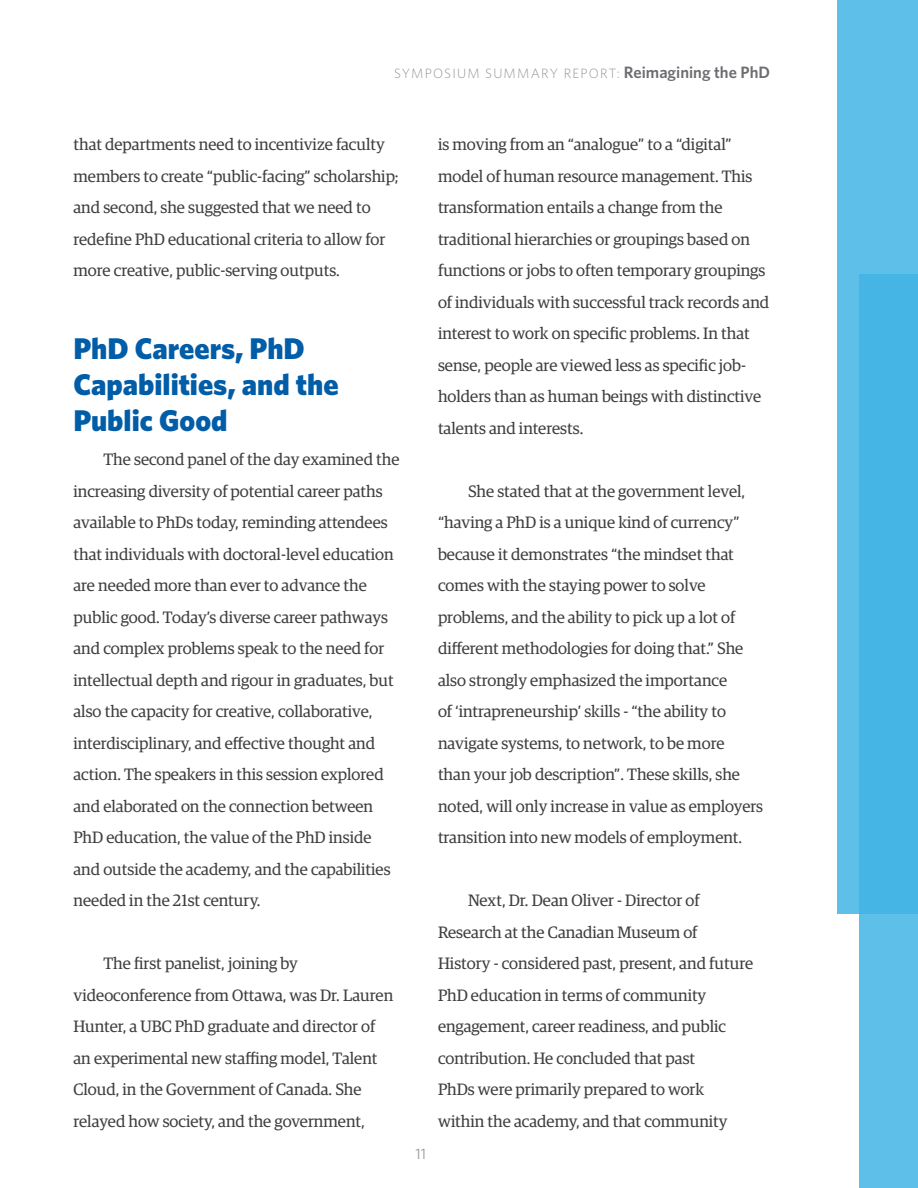
<style>
.page{position:relative;width:918px;height:1188px;background:#fff}
.page>*{position:absolute;margin:0;border:0;box-sizing:border-box;transform-origin:0 0}
.Header_1{font:900 30px/36px "Whitney";color:#015da7}
.Paragraph_1{font:16.5px/31.5px "Guardian Egyp";color:#3e3e3f}
.t1{font:15px "Whitney";color:#939598}
.t2{font:300 13.5px "Whitney";letter-spacing:.09em;color:#939598}
.s1{font-weight:600;font-size:16.5px;color:#6c6d70}
</style>
<div class="page">
<div style="left:837px;top:0;width:81px;height:913px;background:#5ebfe8"></div>
<div style="left:859px;top:275px;width:59px;height:913px;background:linear-gradient(to bottom,#3db2e4,#5cbee8)"></div>
<p class="t2" style="left:394px;top:64px;width:377px">SYMPOSIUM SUMMARY REPORT: <span class="s1">Reimagining the PhD</span></p>
<p class="Paragraph_1" style="left:74px;top:127px;width:327px">that departments need to incentivize faculty members to create “public-facing” scholarship; and second, she suggested that we need to redefine PhD educational criteria to allow for more creative, public-serving outputs.</p>
<p class="Header_1" style="left:74px;top:329px;width:267px">PhD Careers, PhD<br>Capabilities, and the<br>Public Good</p>
<p class="Paragraph_1" style="left:74px;top:442px;width:328px;text-indent:30px">The second panel of the day examined the increasing diversity of potential career paths available to PhDs today, reminding attendees that individuals with doctoral-level education are needed more than ever to advance the public good. Today’s diverse career pathways and complex problems speak to the need for intellectual depth and rigour in graduates, but also the capacity for creative, collaborative, interdisciplinary, and effective thought and action. The speakers in this session explored and elaborated on the connection between PhD education, the value of the PhD inside and outside the academy, and the capabilities needed in the 21st century.</p>
<p class="Paragraph_1" style="left:74px;top:946px;width:321px;text-indent:30px">The first panelist, joining by videoconference from Ottawa, was Dr. Lauren Hunter, a UBC PhD graduate and director of an experimental new staffing model, Talent Cloud, in the Government of Canada. She relayed how society, and the government,</p>
<p class="Paragraph_1" style="left:438px;top:127px;width:333px">is moving from an “analogue” to a “digital” model of human resource management. This transformation entails a change from the traditional hierarchies or groupings based on functions or jobs to often temporary groupings of individuals with successful track records and interest to work on specific problems. In that sense, people are viewed less as specific job&shy;holders than as human beings with distinctive talents and interests.</p>
<p class="Paragraph_1" style="left:438px;top:474px;width:327px;text-indent:30px">She stated that at the government level, “having a PhD is a unique kind of currency” because it demonstrates “the mindset that comes with the staying power to solve problems, and the ability to pick up a lot of different methodologies for doing that.” She also strongly emphasized the importance<br>of ‘intrapreneurship’ skills - “the ability to navigate systems, to network, to be more<br>than your job description”. These skills, she noted, will only increase in value as employers transition into new models of employment.</p>
<p class="t1" style="left:416px;top:1144px;width:12px">11</p>
<p class="Paragraph_1" style="left:438px;top:883px;width:317px;text-indent:30px">Next, Dr. Dean Oliver - Director of Research at the Canadian Museum of History - considered past, present, and future PhD education in terms of community engagement, career readiness, and public contribution. He concluded that past<br>PhDs were primarily prepared to work within the academy, and that community</p>
</div>
